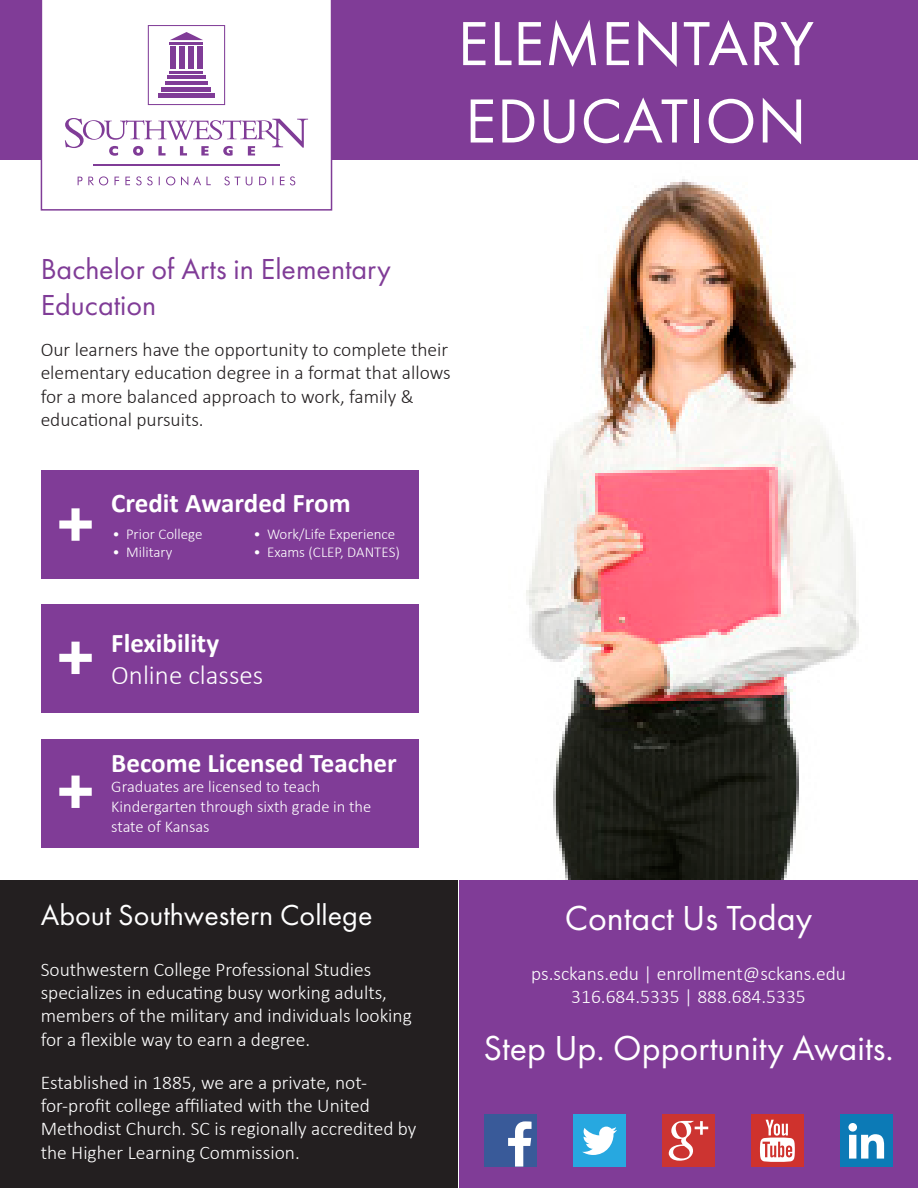
<style>
.page{position:relative;width:918px;height:1188px;background:#fff}
.page>*{position:absolute;margin:0;border:0;box-sizing:border-box;transform-origin:0 0}
.t1{font:64.5px "Futura PT";letter-spacing:.01em;color:#fff}
.t2{font:36px "Futura PT";color:#fff}
.t3{font:30px/36px "Futura PT";color:#803c97}
.t4{font:30px "Futura PT";color:#fff}
.t5{font:700 27px "Calibri";color:#fff}
.t6{font:300 27px "Calibri";color:#fff}
.t7{font:300 19.5px/23.4px "Calibri";color:#fff}
.t8{font:300 19.5px/23.4px "Calibri";color:#231f20}
.t9{font:300 16.5px "Calibri";color:#fff}
.t10{font:300 15px "Calibri";color:#fff}
</style>
<div class="page">
<img style="left:417px;top:179px;width:442px;height:701px">
<div style="left:0;top:0;width:918px;height:159px;background:#803c97"></div>
<div style="left:0;top:880px;width:458px;height:308px;background:#231f20"></div>
<div style="left:41px;top:0;width:291px;height:211px;background:#fff"></div>
<div style="left:41px;top:604px;width:377px;height:108px;background:#803c97"></div>
<svg style="left:59px;top:642px;width:33px;height:32px"></svg>
<div style="left:41px;top:739px;width:377px;height:109px;background:#803c97"></div>
<svg style="left:59px;top:776px;width:33px;height:32px"></svg>
<div style="left:41px;top:470px;width:377px;height:109px;background:#803c97"></div>
<svg style="left:59px;top:508px;width:33px;height:33px"></svg>
<div style="left:459px;top:880px;width:459px;height:308px;background:#803c97"></div>
<div style="left:484px;top:1115px;width:53px;height:52px;background:#395a99"></div>
<svg style="left:508px;top:1121px;width:24px;height:46px"></svg>
<div style="left:573px;top:1115px;width:53px;height:52px;background:#27a8e0"></div>
<svg style="left:582px;top:1127px;width:35px;height:28px"></svg>
<div style="left:751px;top:1115px;width:53px;height:52px;background:#cf322d"></div>
<svg style="left:760px;top:1120px;width:35px;height:42px"></svg>
<div style="left:662px;top:1115px;width:53px;height:52px;background:#cc3431"></div>
<svg style="left:669px;top:1121px;width:39px;height:40px"></svg>
<div style="left:840px;top:1115px;width:52px;height:52px;background:#0c7ab6"></div>
<svg style="left:848px;top:1123px;width:36px;height:36px"></svg>
<hr style="left:93px;top:165px;width:187px;height:1px;background:#803c97">
<svg style="left:148px;top:25px;width:77px;height:80px"></svg>
<svg style="left:65px;top:118px;width:243px;height:38px;background:#e5d8ea"></svg>
<svg style="left:78px;top:176px;width:217px;height:10px"></svg>
<p class="t1" style="left:458px;top:5px;width:358px">ELEMENTARY</p>
<p class="t1" style="left:465px;top:83px;width:343px">EDUCATION</p>
<p class="t3" style="left:41px;top:250px;width:352px">Bachelor of Arts in Elementary<br>Education</p>
<p class="t8" style="left:41px;top:338px;width:412px">Our learners have the opportunity to complete their elementary education degree in a format that allows for a more balanced approach to work, family &amp; educational pursuits.</p>
<p class="t5" style="left:111px;top:484px;width:241px">Credit Awarded From</p>
<p class="t10" style="left:113px;top:525px;width:92px">• Prior College</p>
<p class="t10" style="left:113px;top:543px;width:61px">• Military</p>
<p class="t10" style="left:254px;top:525px;width:143px">• Work/Life Experience</p>
<p class="t10" style="left:254px;top:543px;width:148px">• Exams (CLEP, DANTES)</p>
<p class="t5" style="left:111px;top:624px;width:109px">Flexibility</p>
<p class="t6" style="left:111px;top:658px;width:153px">Online classes</p>
<p class="t5" style="left:111px;top:744px;width:287px">Become Licensed Teacher</p>
<p class="t9" style="left:111px;top:776px;width:211px">Graduates are licensed to teach</p>
<p class="t9" style="left:111px;top:796px;width:262px">Kindergarten through sixth grade in the</p>
<p class="t9" style="left:111px;top:816px;width:100px">state of Kansas</p>
<p class="t4" style="left:41px;top:897px;width:333px">About Southwestern College</p>
<p class="t7" style="left:41px;top:957px;width:373px">Southwestern College Professional Studies specializes in educating busy working adults, members of the military and individuals looking for a flexible way to earn a degree.</p>
<p class="t7" style="left:41px;top:1070px;width:377px">Established in 1885, we are a private, not&shy;for-profit college affiliated with the United Methodist Church. SC is regionally accredited by the Higher Learning Commission.</p>
<p class="t2" style="left:565px;top:896px;width:249px">Contact Us Today</p>
<p class="t7" style="left:531px;top:962px;width:316px">ps.sckans.edu | enrollment@sckans.edu</p>
<p class="t7" style="left:571px;top:985px;width:236px">316.684.5335 | 888.684.5335</p>
<p class="t2" style="left:483px;top:1027px;width:412px">Step Up. Opportunity Awaits.</p>
</div>
